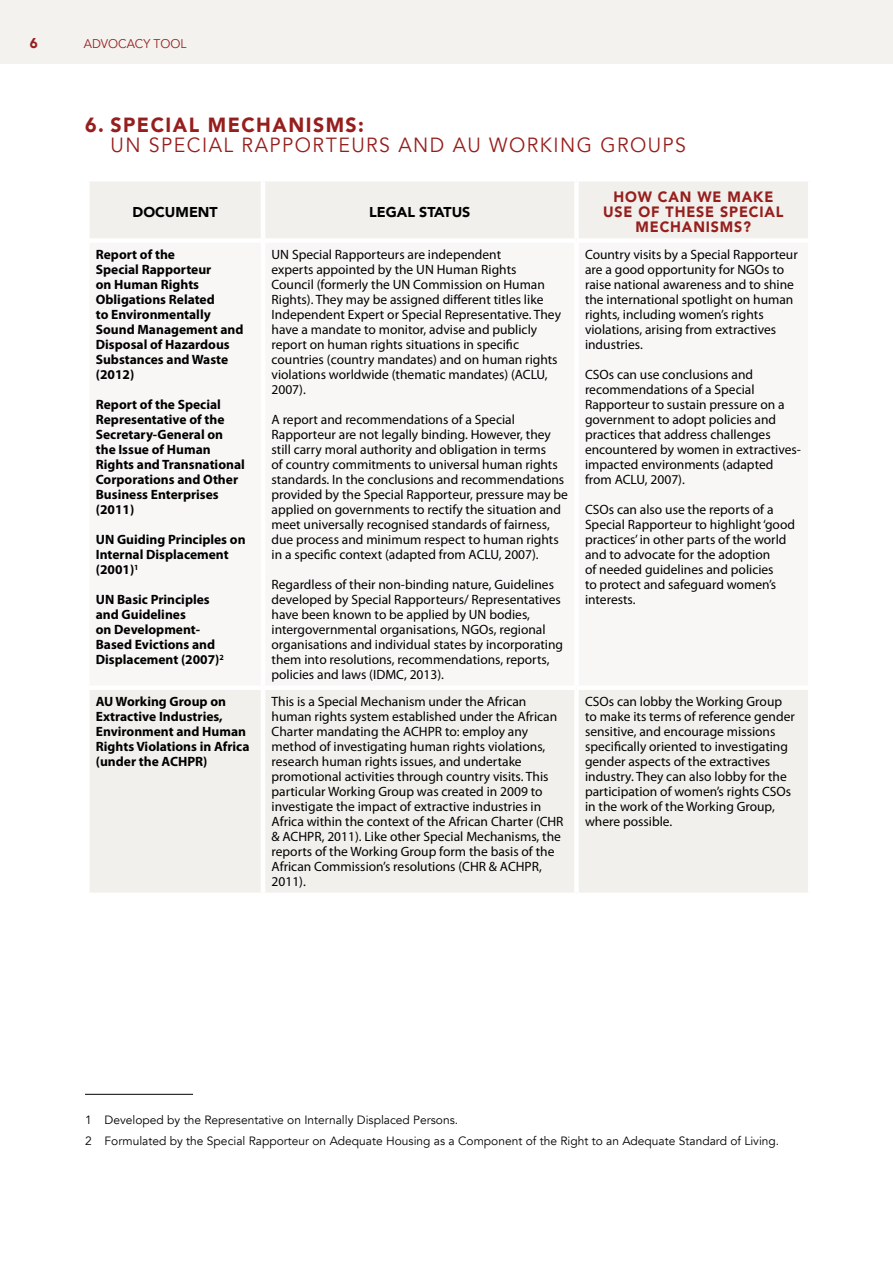
<style>
.page{position:relative;width:893px;height:1263px;background:#fff}
.page>*{position:absolute;margin:0;border:0;box-sizing:border-box;transform-origin:0 0}
.t1{font:20.4px "Avenir";letter-spacing:.075em;color:#961f1d;scale:.95 1}
.t2{font:900 20.4px "Avenir";color:#961f1d;scale:.95 1}
.t3{font:900 15px "Avenir";letter-spacing:.06em;color:#961f1d;scale:.95 1}
.t4{font:900 14.25px "Avenir";color:#000}
.t5{font:900 14.1px "Avenir";color:#961f1d;scale:.95 1}
.t6{font:13.5px/15px "Myriad Pro";color:#000}
.t7{font:700 13.5px/15px "Myriad Pro";color:#000}
.t8{font:12.6px "Avenir";color:#961f1d;scale:.95 1}
.t9{font:12px/21.3px "Avenir";color:#000}
</style>
<div class="page">
<div style="left:0;top:0;width:893px;height:64px;background:#f3f2ef"></div>
<div style="left:90px;top:182px;width:718px;height:711px;background:#f1f0ec"></div>
<div style="left:90px;top:243px;width:718px;height:442px;background:#f8f7f6"></div>
<hr style="left:261px;top:181px;width:4px;height:57px;background:#fff">
<div style="left:574px;top:181px;width:5px;height:57px;background:#fff"></div>
<hr style="left:261px;top:243px;width:4px;height:442px;background:#fff">
<div style="left:574px;top:243px;width:5px;height:442px;background:#fff"></div>
<hr style="left:261px;top:690px;width:4px;height:203px;background:#fff">
<div style="left:574px;top:690px;width:5px;height:203px;background:#fff"></div>
<div style="left:85px;top:238px;width:178px;height:5px;background:#fff"></div>
<div style="left:263px;top:238px;width:313px;height:5px;background:#fff"></div>
<div style="left:576px;top:238px;width:236px;height:5px;background:#fff"></div>
<div style="left:85px;top:685px;width:178px;height:5px;background:#fff"></div>
<div style="left:263px;top:685px;width:313px;height:5px;background:#fff"></div>
<div style="left:576px;top:685px;width:236px;height:5px;background:#fff"></div>
<hr style="left:85px;top:1094px;width:108px;height:1px;background:#000">
<p class="t5" style="left:30px;top:31px;width:10px">6</p>
<p class="t8" style="left:84px;top:36px;width:110px">ADVOCACY TOOL</p>
<h1 class="t2" style="left:85px;top:107px;width:55px">6. SPECIAL</h1>
<h1 class="t2" style="left:208px;top:107px;width:84px">MECHANISMS</h1>
<h1 class="t2" style="left:358px;top:107px;width:8px">:</h1>
<h1 class="t1" style="left:111px;top:132px;width:66px">UN Special</h1>
<h1 class="t1" style="left:242px;top:132px;width:29px">Rapporteursand</h1>
<h1 class="t1" style="left:453px;top:132px;width:73px">AU Working</h1>
<h1 class="t1" style="left:600px;top:132px;width:33px">Groups</h1>
<p class="t4" style="left:133px;top:200px;width:23px">DOCUMENT</p>
<p class="t4" style="left:369px;top:200px;width:18px">LEGAL</p>
<p class="t4" style="left:419px;top:200px;width:10px">STATUS</p>
<p class="t7" style="left:96px;top:247px;width:149px">Report of the<br>Special Rapporteur<br>on Human Rights<br>Obligations Related<br>to Environmentally<br>Sound Management and<br>Disposal of Hazardous<br>Substances and Waste (2012)</p>
<p class="t7" style="left:96px;top:397px;width:151px">Report of the Special<br>Representative of the<br>Secretary-General on the Issue of Human<br>Rights and Transnational<br>Corporations and Other<br>Business Enterprises (2011)</p>
<p class="t7" style="left:96px;top:532px;width:151px">UN Guiding Principles on<br>Internal Displacement (2001)<sup>1</sup></p>
<p class="t7" style="left:96px;top:592px;width:130px">UN Basic Principles and Guidelines<br>on Development-<br>Based Evictions and<br>Displacement (2007)<sup>2</sup></p>
<p class="t6" style="left:272px;top:247px;width:291px">UN Special Rapporteurs are independent<br>experts appointed by the UN Human Rights Council (formerly the UN Commission on Human Rights). They may be assigned different titles like Independent Expert or Special Representative. They have a mandate to monitor, advise and publicly report on human rights situations in specific countries (country mandates) and on human rights violations worldwide (thematic mandates) (ACLU, 2007).</p>
<p class="t6" style="left:272px;top:412px;width:298px">A report and recommendations of a Special Rapporteur are not legally binding. However, they still carry moral authority and obligation in terms<br>of country commitments to universal human rights standards. In the conclusions and recommendations provided by the Special Rapporteur, pressure may be applied on governments to rectify the situation and meet universally recognised standards of fairness, due process and minimum respect to human rights in a specific context (adapted from ACLU, 2007).</p>
<p class="t6" style="left:272px;top:577px;width:293px">Regardless of their non-binding nature, Guidelines developed by Special Rapporteurs/ Representatives have been known to be applied by UN bodies, intergovernmental organisations, NGOs, regional organisations and individual states by incorporating them into resolutions, recommendations, reports, policies and laws (IDMC, 2013).</p>
<p class="t3" style="left:613px;top:184px;width:15px">HOW</p>
<p class="t3" style="left:658px;top:184px;width:13px">CAN</p>
<p class="t3" style="left:697px;top:184px;width:45px">WE MAKE</p>
<p class="t3" style="left:603px;top:199px;width:11px">USE</p>
<p class="t3" style="left:639px;top:199px;width:61px">OF THESE</p>
<p class="t3" style="left:720px;top:199px;width:20px">SPECIAL</p>
<p class="t3" style="left:635px;top:214px;width:61px">MECHANISMS</p>
<p class="t3" style="left:743px;top:214px;width:10px">?</p>
<p class="t6" style="left:585px;top:247px;width:214px">Country visits by a Special Rapporteur are a good opportunity for NGOs to raise national awareness and to shine the international spotlight on human rights, including women’s rights violations, arising from extractives industries.</p>
<p class="t6" style="left:585px;top:367px;width:218px">CSOs can use conclusions and recommendations of a Special<br>Rapporteur to sustain pressure on a government to adopt policies and practices that address challenges encountered by women in extractives&shy;impacted environments (adapted from ACLU, 2007).</p>
<p class="t6" style="left:585px;top:502px;width:212px">CSOs can also use the reports of a<br>Special Rapporteur to highlight ‘good practices’ in other parts of the world and to advocate for the adoption<br>of needed guidelines and policies<br>to protect and safeguard women’s interests.</p>
<p class="t7" style="left:96px;top:694px;width:155px">AU Working Group on<br>Extractive Industries,<br>Environment and Human<br>Rights Violations in Africa (under the ACHPR)</p>
<p class="t6" style="left:272px;top:694px;width:294px">This is a Special Mechanism under the African human rights system established under the African Charter mandating the ACHPR to: employ any method of investigating human rights violations, research human rights issues, and undertake promotional activities through country visits. This particular Working Group was created in 2009 to investigate the impact of extractive industries in Africa within the context of the African Charter (CHR &amp; ACHPR, 2011). Like other Special Mechanisms, the reports of the Working Group form the basis of the African Commission’s resolutions (CHR &amp; ACHPR, 2011).</p>
<p class="t6" style="left:585px;top:694px;width:211px">CSOs can lobby the Working Group to make its terms of reference gender sensitive, and encourage missions specifically oriented to investigating gender aspects of the extractives industry. They can also lobby for the participation of women’s rights CSOs in the work of the Working Group, where possible.</p>
<p class="t9" style="left:85px;top:1109px;width:696px">1 Developed by the Representative on Internally Displaced Persons.<br>2 Formulated by the Special Rapporteur on Adequate Housing as a Component of the Right to an Adequate Standard of Living.</p>
</div>
